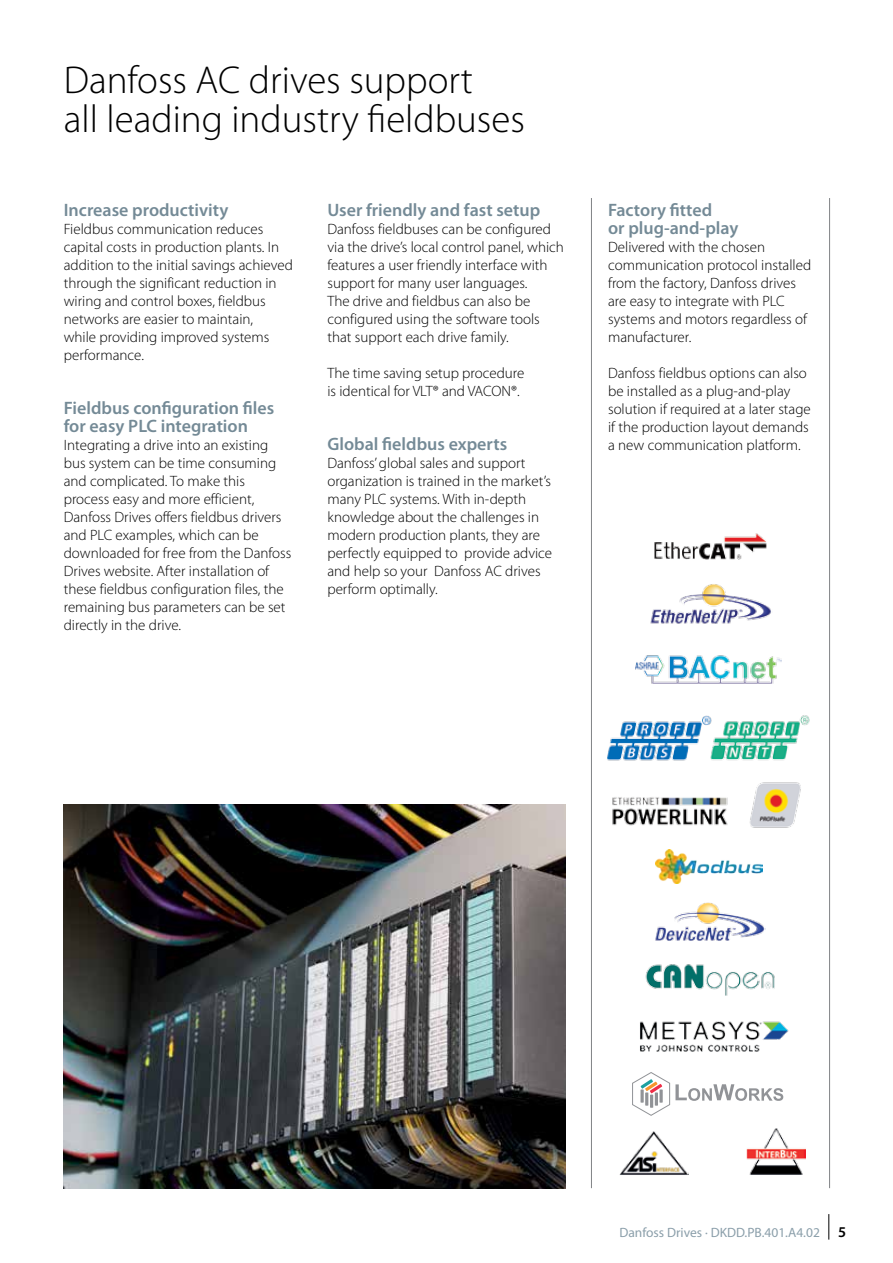
<style>
.page{position:relative;width:893px;height:1263px;background:#fff}
.page>*{position:absolute;margin:0;border:0;box-sizing:border-box;transform-origin:0 0}
.t1{font:300 39px/39px "Myriad Pro";color:#000}
.t2{font:600 18px/18px "Myriad Pro";color:#748a96}
.t3{font:300 15px/18px "Myriad Pro";color:#000}
.t4{font:13.5px "Myriad Pro";color:#8b9faa}
.s1{font-weight:600;font-size:15px;color:#000}
</style>
<div class="page">
<hr style="left:591px;top:198px;width:1px;height:990px;background:#808285">
<hr style="left:829px;top:198px;width:1px;height:990px;background:#808285">
<img style="left:64px;top:805px;width:502px;height:383px">
<img style="left:749px;top:782px;width:52px;height:46px">
<img style="left:607px;top:715px;width:101px;height:46px">
<img style="left:708px;top:715px;width:102px;height:46px">
<img style="left:650px;top:584px;width:121px;height:40px">
<img style="left:655px;top:849px;width:107px;height:34px">
<img style="left:612px;top:797px;width:116px;height:29px">
<img style="left:655px;top:902px;width:111px;height:39px">
<svg style="left:632px;top:1072px;width:151px;height:44px"></svg>
<img style="left:636px;top:655px;width:145px;height:29px">
<img style="left:747px;top:1128px;width:59px;height:46px">
<img style="left:640px;top:1021px;width:149px;height:31px">
<img style="left:619px;top:1131px;width:69px;height:44px">
<img style="left:645px;top:964px;width:130px;height:31px">
<img style="left:654px;top:533px;width:113px;height:27px">
<svg style="left:828px;top:1214px;width:1px;height:25px"></svg>
<h1 class="t1" style="left:64px;top:61px;width:463px">Danfoss AC drives support<br>all leading industry fieldbuses</h1>
<p class="t2" style="left:64px;top:201px;width:166px">Increase productivity</p>
<p class="t3" style="left:64px;top:220px;width:231px">Fieldbus communication reduces capital costs in production plants. In addition to the initial savings achieved through the significant reduction in wiring and control boxes, fieldbus networks are easier to maintain,<br>while providing improved systems performance.</p>
<p class="t2" style="left:64px;top:399px;width:212px">Fieldbus configuration files for easy PLC integration</p>
<p class="t3" style="left:64px;top:436px;width:229px">Integrating a drive into an existing bus system can be time consuming and complicated. To make this process easy and more efficient, Danfoss Drives offers fieldbus drivers and PLC examples, which can be downloaded for free from the Danfoss Drives website. After installation of these fieldbus configuration files, the remaining bus parameters can be set directly in the drive.</p>
<p class="t2" style="left:327px;top:201px;width:214px">User friendly and fast setup</p>
<p class="t3" style="left:327px;top:220px;width:238px">Danfoss fieldbuses can be configured via the drive’s local control panel, which features a user friendly interface with support for many user languages.<br>The drive and fieldbus can also be configured using the software tools that support each drive family.</p>
<p class="t3" style="left:327px;top:364px;width:199px">The time saving setup procedure is identical for VLT® and VACON®.</p>
<p class="t2" style="left:327px;top:435px;width:181px">Global fieldbus experts</p>
<p class="t3" style="left:327px;top:454px;width:226px">Danfoss’ global sales and support organization is trained in the market’s many PLC systems. With in-depth knowledge about the challenges in modern production plants, they are perfectly equipped to provide advice and help so your Danfoss AC drives perform optimally.</p>
<p class="t2" style="left:608px;top:201px;width:132px">Factory fitted<br>or plug-and-play</p>
<p class="t3" style="left:608px;top:238px;width:205px">Delivered with the chosen communication protocol installed from the factory, Danfoss drives are easy to integrate with PLC systems and motors regardless of manufacturer.</p>
<p class="t3" style="left:608px;top:364px;width:204px">Danfoss fieldbus options can also be installed as a plug-and-play solution if required at a later stage if the production layout demands a new communication platform.</p>
<p class="t4" style="left:619px;top:1225px;width:228px">Danfoss Drives · DKDD.PB.401.A4.02 <span class="s1">5</span></p>
</div>
